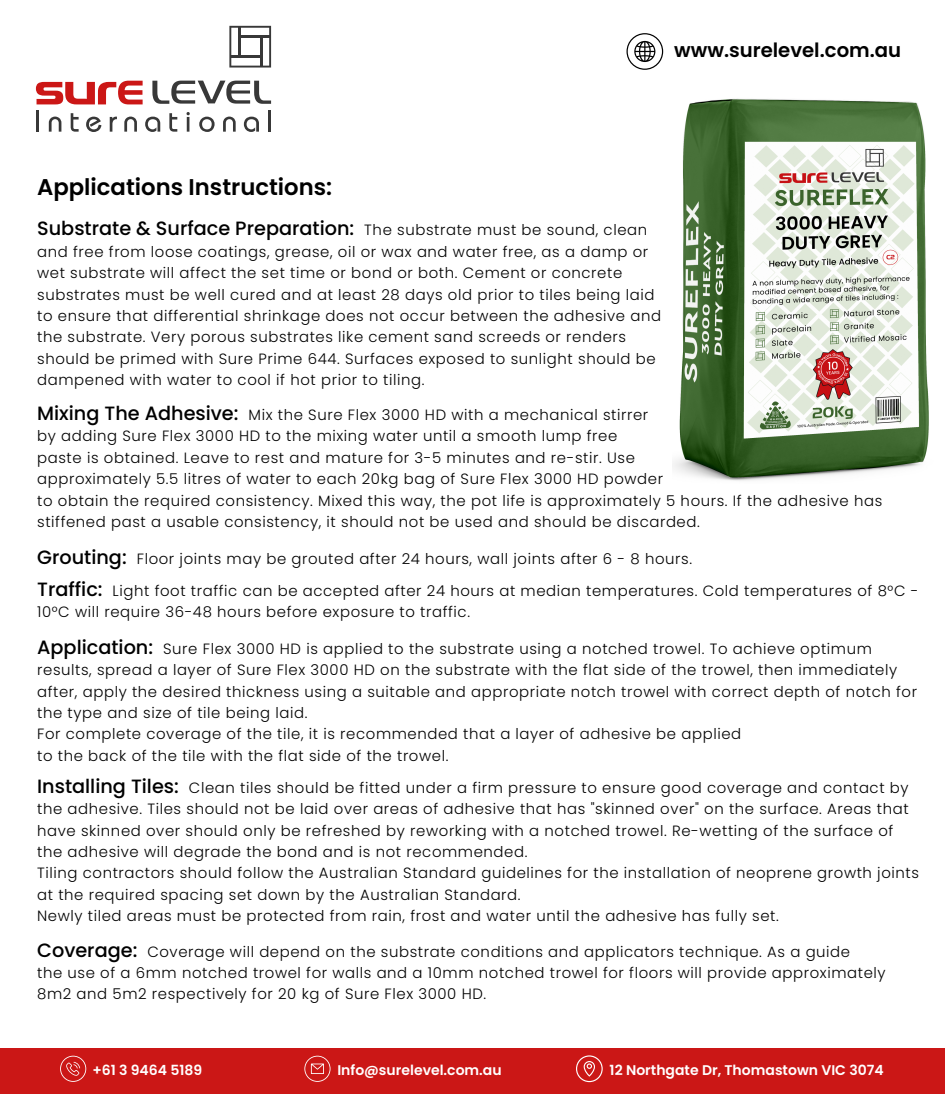
<style>
.page{position:relative;width:945px;height:1094px;background:#fff}
.page>*{position:absolute;margin:0;border:0;box-sizing:border-box;transform-origin:0 0}
.t1{font:600 22.75px "Poppins";color:#000}
.t2{font:600 19.6px "Poppins";color:#000}
.t3{font:500 19.25px "Poppins";color:#000}
.t4{font:300 14.88px/21.3px "Poppins";letter-spacing:.04em;color:#000}
.t5{font:600 14px "Poppins";color:#fff}
.s1{font-weight:300;font-size:14.88px}
.s2{font-weight:500;font-size:19.25px}
</style>
<div class="page">
<svg style="left:36px;top:81px;width:107px;height:23px"></svg>
<svg style="left:152px;top:81px;width:119px;height:23px"></svg>
<hr style="left:36px;top:110px;width:3px;height:22px;background:#383838">
<svg style="left:49px;top:117px;width:12px;height:15px"></svg>
<svg style="left:71px;top:113px;width:8px;height:19px"></svg>
<svg style="left:86px;top:117px;width:15px;height:15px"></svg>
<svg style="left:110px;top:117px;width:7px;height:15px"></svg>
<svg style="left:124px;top:117px;width:13px;height:15px"></svg>
<svg style="left:145px;top:117px;width:15px;height:15px"></svg>
<svg style="left:169px;top:113px;width:8px;height:19px"></svg>
<svg style="left:187px;top:112px;width:3px;height:20px"></svg>
<svg style="left:199px;top:117px;width:16px;height:15px"></svg>
<svg style="left:223px;top:117px;width:13px;height:15px"></svg>
<svg style="left:244px;top:117px;width:15px;height:15px"></svg>
<hr style="left:268px;top:110px;width:3px;height:22px;background:#383838">
<svg style="left:229px;top:26px;width:42px;height:42px"></svg>
<hr style="left:239px;top:27px;width:2px;height:29px;background:#383838">
<hr style="left:240px;top:35px;width:30px;height:2px;background:#383838">
<hr style="left:260px;top:36px;width:2px;height:31px;background:#383838">
<hr style="left:231px;top:55px;width:30px;height:2px;background:#383838">
<div style="left:0;top:1048px;width:945px;height:46px;background:#cb1716"></div>
<svg style="left:304px;top:1055px;width:27px;height:27px"></svg>
<svg style="left:60px;top:1055px;width:26px;height:27px"></svg>
<svg style="left:576px;top:1055px;width:27px;height:27px"></svg>
<svg style="left:627px;top:33px;width:36px;height:37px"></svg>
<img style="left:673px;top:98px;width:256px;height:383px">
<h2 class="t2" style="left:674px;top:39px;width:228px">www.surelevel.com.au</h2>
<h1 class="t1" style="left:37px;top:174px;width:297px">Applications Instructions:</h1>
<p class="t3" style="left:37px;top:218px;width:612px">Substrate &amp; Surface Preparation: <span class="s1">The substrate must be sound, clean</span></p>
<p class="t4" style="left:37px;top:241px;width:626px">and free from loose coatings, grease, oil or wax and water free, as a damp or wet substrate will affect the set time or bond or both. Cement or concrete substrates must be well cured and at least 28 days old prior to tiles being laid to ensure that differential shrinkage does not occur between the adhesive and the substrate. Very porous substrates like cement sand screeds or renders should be primed with Sure Prime 644. Surfaces exposed to sunlight should be dampened with water to cool if hot prior to tiling.</p>
<p class="t4" style="left:37px;top:404px;width:847px"><span class="s2">Mixing The Adhesive:</span> Mix the Sure Flex 3000 HD with a mechanical stirrer<br>by adding Sure Flex 3000 HD to the mixing water until a smooth lump free<br>paste is obtained. Leave to rest and mature for 3-5 minutes and re-stir. Use<br>approximately 5.5 litres of water to each 20kg bag of Sure Flex 3000 HD powder<br>to obtain the required consistency. Mixed this way, the pot life is approximately 5 hours. If the adhesive has stiffened past a usable consistency, it should not be used and should be discarded.</p>
<p class="t4" style="left:37px;top:548px;width:656px"><span class="s2">Grouting:</span> Floor joints may be grouted after 24 hours, wall joints after 6 - 8 hours.</p>
<p class="t4" style="left:37px;top:580px;width:883px"><span class="s2">Traffic:</span> Light foot traffic can be accepted after 24 hours at median temperatures. Cold temperatures of 8°C -<br>10°C will require 36-48 hours before exposure to traffic.</p>
<p class="t4" style="left:37px;top:638px;width:881px"><span class="s2">Application:</span> Sure Flex 3000 HD is applied to the substrate using a notched trowel. To achieve optimum results, spread a layer of Sure Flex 3000 HD on the substrate with the flat side of the trowel, then immediately after, apply the desired thickness using a suitable and appropriate notch trowel with correct depth of notch for the type and size of tile being laid.<br>For complete coverage of the tile, it is recommended that a layer of adhesive be applied<br>to the back of the tile with the flat side of the trowel.</p>
<p class="t4" style="left:37px;top:777px;width:883px"><span class="s2">Installing Tiles:</span> Clean tiles should be fitted under a firm pressure to ensure good coverage and contact by the adhesive. Tiles should not be laid over areas of adhesive that has "skinned over" on the surface. Areas that have skinned over should only be refreshed by reworking with a notched trowel. Re-wetting of the surface of the adhesive will degrade the bond and is not recommended.<br>Tiling contractors should follow the Australian Standard guidelines for the installation of neoprene growth joints at the required spacing set down by the Australian Standard.<br>Newly tiled areas must be protected from rain, frost and water until the adhesive has fully set.</p>
<p class="t4" style="left:37px;top:941px;width:850px"><span class="s2">Coverage:</span> Coverage will depend on the substrate conditions and applicators technique. As a guide<br>the use of a 6mm notched trowel for walls and a 10mm notched trowel for floors will provide approximately<br>8m2 and 5m2 respectively for 20 kg of Sure Flex 3000 HD.</p>
<p class="t5" style="left:92px;top:1062px;width:111px">+61 3 9464 5189</p>
<p class="t5" style="left:337px;top:1062px;width:166px">Info@surelevel.com.au</p>
<p class="t5" style="left:610px;top:1062px;width:276px">12 Northgate Dr, Thomastown VIC 3074</p>
</div>
